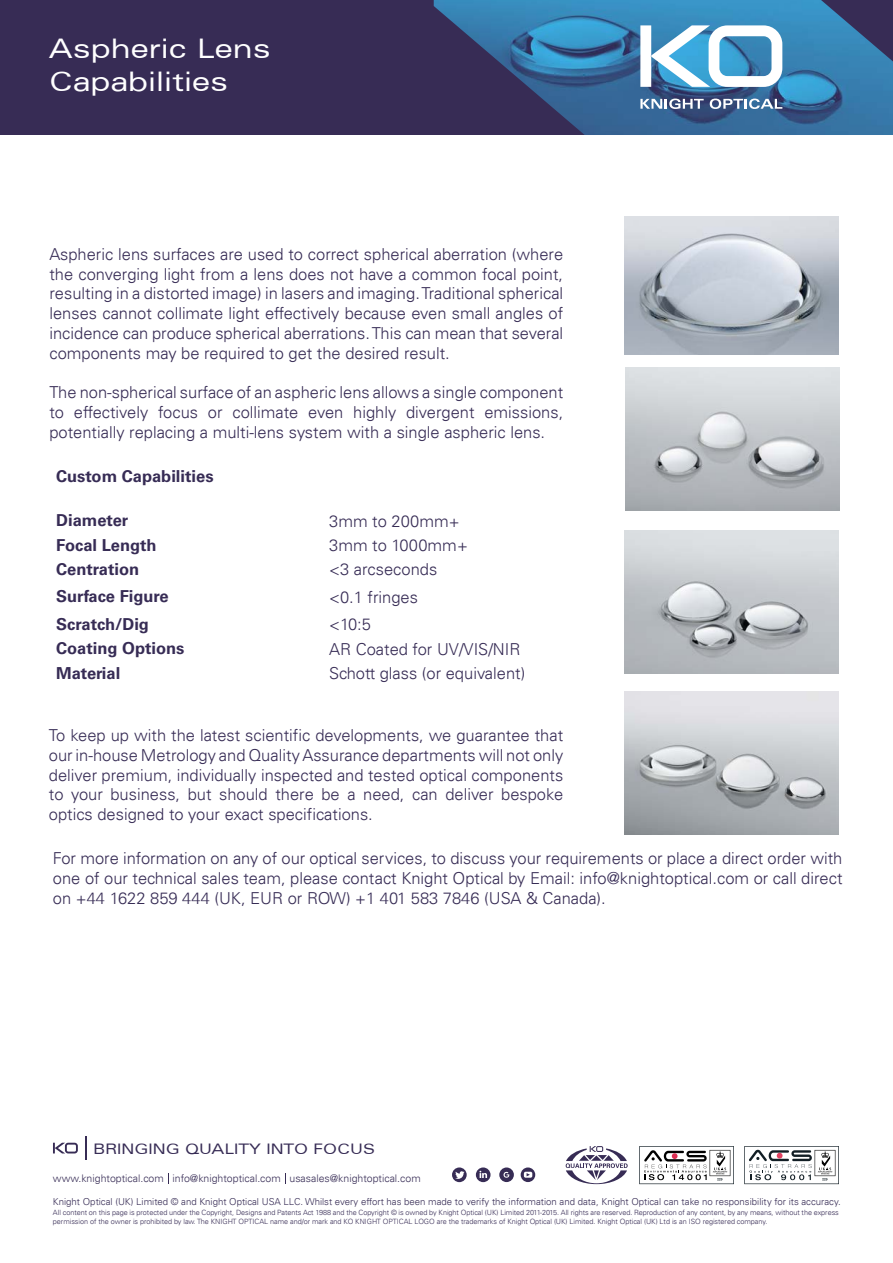
<style>
.page{position:relative;width:893px;height:1263px;background:#fff}
.page>*{position:absolute;margin:0;border:0;box-sizing:border-box;transform-origin:0 0}
.t1{font:expanded 27px/32.4px "Univers";color:#fff}
.t2{font:300 16.5px/19.8px "Univers";color:#372c55;text-align:justify}
.t3{font:700 16.5px "Univers LT Std";color:#372c55}
.t4{font:expanded 14.55px "Univers";color:#372c55}
.t5{font:300 10.5px "Univers";color:#372c55}
.t6{font:300 9.6px "Univers";color:#372c55}
.t7{font:300 7.2px/8.7px "Univers";letter-spacing:-.005em;color:#372c55}
</style>
<div class="page">
<div style="left:0;top:0;width:893px;height:134px;background:#372c55"></div>
<img style="left:434px;top:0;width:459px;height:135px">
<svg style="left:640px;top:99px;width:64px;height:10px"></svg>
<svg style="left:710px;top:99px;width:72px;height:10px"></svg>
<svg style="left:640px;top:25px;width:142px;height:62px;background:#91c0dc"></svg>
<img style="left:625px;top:217px;width:214px;height:138px">
<img style="left:625px;top:368px;width:214px;height:143px">
<img style="left:625px;top:530px;width:214px;height:143px">
<img style="left:625px;top:691px;width:214px;height:143px">
<svg style="left:53px;top:1143px;width:25px;height:10px"></svg>
<hr style="left:85px;top:1136px;width:2px;height:24px;background:#372c55">
<svg style="left:452px;top:1167px;width:15px;height:15px"></svg>
<div style="left:476px;top:1167px;width:14px;height:15px;background:#372c55;border-radius:50%"></div>
<svg style="left:455px;top:1171px;width:9px;height:8px"></svg>
<svg style="left:479px;top:1171px;width:8px;height:7px"></svg>
<div style="left:499px;top:1167px;width:15px;height:15px;background:#372c55;border-radius:50%"></div>
<svg style="left:503px;top:1171px;width:7px;height:7px"></svg>
<svg style="left:521px;top:1167px;width:14px;height:15px"></svg>
<svg style="left:524px;top:1172px;width:8px;height:6px"></svg>
<svg style="left:566px;top:1146px;width:62px;height:38px"></svg>
<svg style="left:639px;top:1146px;width:95px;height:38px"></svg>
<svg style="left:744px;top:1146px;width:95px;height:38px"></svg>
<h1 class="t1" style="left:49px;top:32px;width:223px">Aspheric Lens<br>Capabilities</h1>
<p class="t2" style="left:49px;top:244px;width:515px">Aspheric lens surfaces are used to correct spherical aberration (where the converging light from a lens does not have a common focal point, resulting in a distorted image) in lasers and imaging. Traditional spherical lenses cannot collimate light effectively because even small angles of incidence can produce spherical aberrations. This can mean that several components may be required to get the desired result.</p>
<p class="t2" style="left:49px;top:383px;width:515px">The non-spherical surface of an aspheric lens allows a single component to effectively focus or collimate even highly divergent emissions, potentially replacing a multi-lens system with a single aspheric lens.</p>
<p class="t3" style="left:56px;top:467px;width:159px">Custom Capabilities</p>
<p class="t3" style="left:56px;top:511px;width:74px">Diameter</p>
<p class="t2" style="left:329px;top:511px;width:132px">3mm to 200mm+</p>
<p class="t3" style="left:56px;top:535px;width:102px">Focal Length</p>
<p class="t2" style="left:329px;top:535px;width:140px">3mm to 1000mm+</p>
<p class="t3" style="left:56px;top:559px;width:85px">Centration</p>
<p class="t2" style="left:329px;top:560px;width:110px">&lt;3 arcseconds</p>
<p class="t3" style="left:56px;top:587px;width:114px">Surface Figure</p>
<p class="t2" style="left:329px;top:587px;width:90px">&lt;0.1 fringes</p>
<p class="t3" style="left:56px;top:614px;width:94px">Scratch/Dig</p>
<p class="t2" style="left:329px;top:615px;width:43px">&lt;10:5</p>
<p class="t3" style="left:56px;top:639px;width:130px">Coating Options</p>
<p class="t2" style="left:329px;top:639px;width:193px">AR Coated for UV/VIS/NIR</p>
<p class="t3" style="left:56px;top:663px;width:66px">Material</p>
<p class="t2" style="left:329px;top:663px;width:198px">Schott glass (or equivalent)</p>
<p class="t2" style="left:49px;top:725px;width:516px">To keep up with the latest scientific developments, we guarantee that our in-house Metrology and Quality Assurance departments will not only deliver premium, individually inspected and tested optical components to your business, but should there be a need, can deliver bespoke optics designed to your exact specifications.</p>
<p class="t2" style="left:53px;top:849px;width:791px">For more information on any of our optical services, to discuss your requirements or place a direct order with one of our technical sales team, please contact Knight Optical by Email: info@knightoptical.com or call direct on +44 1622 859 444 (UK, EUR or ROW) +1 401 583 7846 (USA &amp; Canada).</p>
<p class="t4" style="left:94px;top:1140px;width:283px">BRINGING QUALITY INTO FOCUS</p>
<p class="t5" style="left:53px;top:1172px;width:369px">www.knightoptical.com info@knightoptical.com usasales@knightoptical.com</p>
<p class="t6" style="left:53px;top:1196px;width:789px">Knight Optical (UK) Limited © and Knight Optical USA LLC. Whilst every effort has been made to verify the information and data, Knight Optical can take no responsibility for its accuracy.</p>
<p class="t7" style="left:53px;top:1208px;width:787px">All content on this page is protected under the Copyright, Designs and Patents Act 1988 and the Copyright © is owned by Knight Optical (UK) Limited 2011-2015. All rights are reserved. Reproduction of any content, by any means, without the express permission of the owner is prohibited by law. The KNIGHT OPTICAL name and/or mark and KO KNIGHT OPTICAL LOGO are the trademarks of Knight Optical (UK) Limited. Knight Optical (UK) Ltd is an ISO registered company.</p>
</div>
